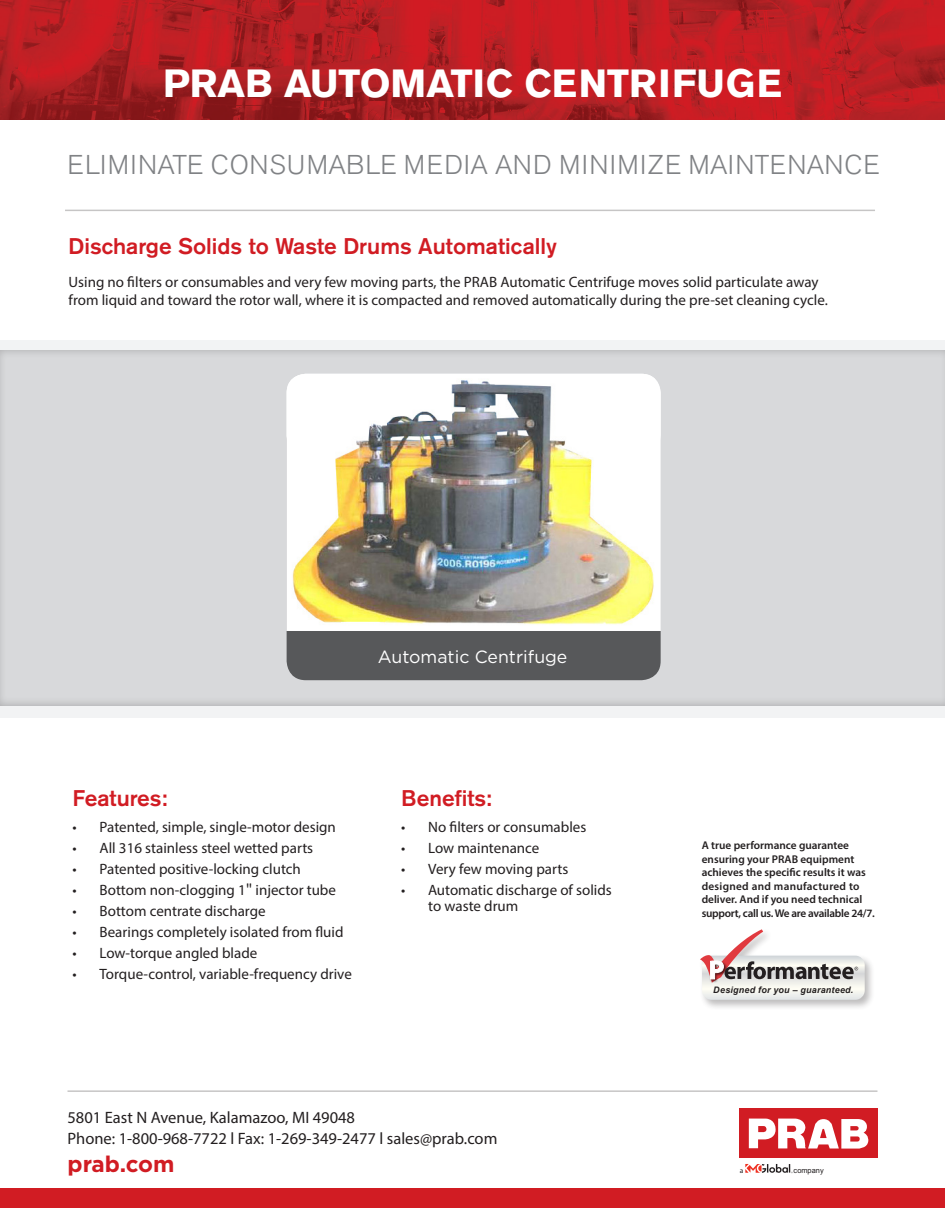
<style>
.page{position:relative;width:945px;height:1215px;background:#fff}
.page>*{position:absolute;margin:0;border:0;box-sizing:border-box;transform-origin:0 0}
.t1{font:700 39px "Akzidenz Grotesk BE";color:#fff}
.t2{font:300 27px "Akzidenz Grotesk BE";letter-spacing:.03em;color:#808285}
.t3{font:500 22.5px "Akzidenz Grotesk BE";color:#d11c23}
.t4{font:700 22.5px "Gotham";color:#d11c23}
.t5{font:17.7px "Gotham";color:#fff}
.t6{font:16.5px "Myriad Pro";color:#231f20}
.t7{font:15px/16.5px "Myriad Pro";color:#231f20}
.t8{font:600 11.25px/13.5px "Myriad Pro";color:#231f20}
.t9{font:italic 700 9px "Arial";letter-spacing:.025em;color:#231f20}
.t10{font:7.35px "Arial";color:#231f20}
.t11{font:7.35px "Myriad Pro";color:#231f20}
.s1{font-family:"Caecilia LT Std"}
</style>
<div class="page">
<div style="left:0;top:340px;width:945px;height:378px;background:#f2f3f4"></div>
<div style="left:0;top:341px;width:945px;height:365px;background:#231f20;opacity:.27"></div>
<img style="left:0;top:1px;width:945px;height:119px">
<hr style="left:65px;top:210px;width:810px;height:1px;background:#231f20">
<div style="left:698px;top:928px;width:178px;height:82px;background:#231f20;opacity:.3"></div>
<svg style="left:700px;top:929px;width:165px;height:71px"></svg>
<div style="left:287px;top:421px;width:374px;height:259px;background:#57585a;border-radius:19px"></div>
<img style="left:287px;top:374px;width:374px;height:257px">
<div style="left:0;top:1189px;width:945px;height:19px;background:#d11c23"></div>
<hr style="left:67px;top:1090px;width:810px;height:2px;background:#231f20">
<svg style="left:745px;top:1164px;width:48px;height:9px"></svg>
<div style="left:739px;top:1108px;width:139px;height:50px;background:#d11c23"></div>
<svg style="left:749px;top:1119px;width:120px;height:30px"></svg>
<p class="t1" style="left:163px;top:61px;width:620px">PRAB AUTOMATIC CENTRIFUGE</p>
<p class="t2" style="left:68px;top:149px;width:814px">ELIMINATE CONSUMABLE MEDIA AND MINIMIZE MAINTENANCE</p>
<p class="t3" style="left:69px;top:232px;width:490px">Discharge Solids to Waste Drums Automatically</p>
<p class="t7" style="left:69px;top:272px;width:761px;line-height:18px">Using no filters or consumables and very few moving parts, the PRAB Automatic Centrifuge moves solid particulate away from liquid and toward the rotor wall, where it is compacted and removed automatically during the pre-set cleaning cycle.</p>
<p class="t5" style="left:378px;top:645px;width:191px">Automatic Centrifuge</p>
<p class="t3" style="left:73px;top:784px;width:96px">Features:</p>
<p class="t3" style="left:401px;top:784px;width:92px">Benefits:</p>
<p class="t7" style="left:401px;top:818px;width:187px">• No filters or consumables</p>
<p class="t7" style="left:401px;top:839px;width:140px">• Low maintenance</p>
<p class="t7" style="left:401px;top:860px;width:169px">• Very few moving parts</p>
<p class="t7" style="left:428px;top:881px;width:185px;text-indent:-27px">• Automatic discharge of solids to waste drum</p>
<p class="t7" style="left:73px;top:818px;width:265px">• Patented, simple, single-motor design</p>
<p class="t7" style="left:73px;top:839px;width:242px">• All 316 stainless steel wetted parts</p>
<p class="t7" style="left:73px;top:860px;width:230px">• Patented positive-locking clutch</p>
<p class="t7" style="left:73px;top:881px;width:265px">• Bottom non-clogging 1<span class="s1">"</span> injector tube</p>
<p class="t7" style="left:73px;top:902px;width:195px">• Bottom centrate discharge</p>
<p class="t7" style="left:73px;top:923px;width:272px">• Bearings completely isolated from fluid</p>
<p class="t7" style="left:73px;top:944px;width:186px">• Low-torque angled blade</p>
<p class="t7" style="left:73px;top:965px;width:281px">• Torque-control, variable-frequency drive</p>
<p class="t6" style="left:67px;top:1107px;width:289px">5801 East N Avenue, Kalamazoo, MI 49048</p>
<p class="t6" style="left:67px;top:1128px;width:431px">Phone: 1-800-968-7722 l Fax: 1-269-349-2477 l sales@prab.com</p>
<p class="t4" style="left:67px;top:1149px;width:109px">prab.com</p>
<p class="t8" style="left:702px;top:839px;width:175px">A true performance guarantee ensuring your PRAB equipment achieves the specific results it was designed and manufactured to deliver. And if you need technical support, call us. We are available 24/7.</p>
<p class="t9" style="left:713px;top:983px;width:142px">Designed for you – guaranteed.</p>
<p class="t11" style="left:740px;top:1166px;width:5px">a</p>
<p class="t10" style="left:794px;top:1165px;width:32px">company</p>
</div>
